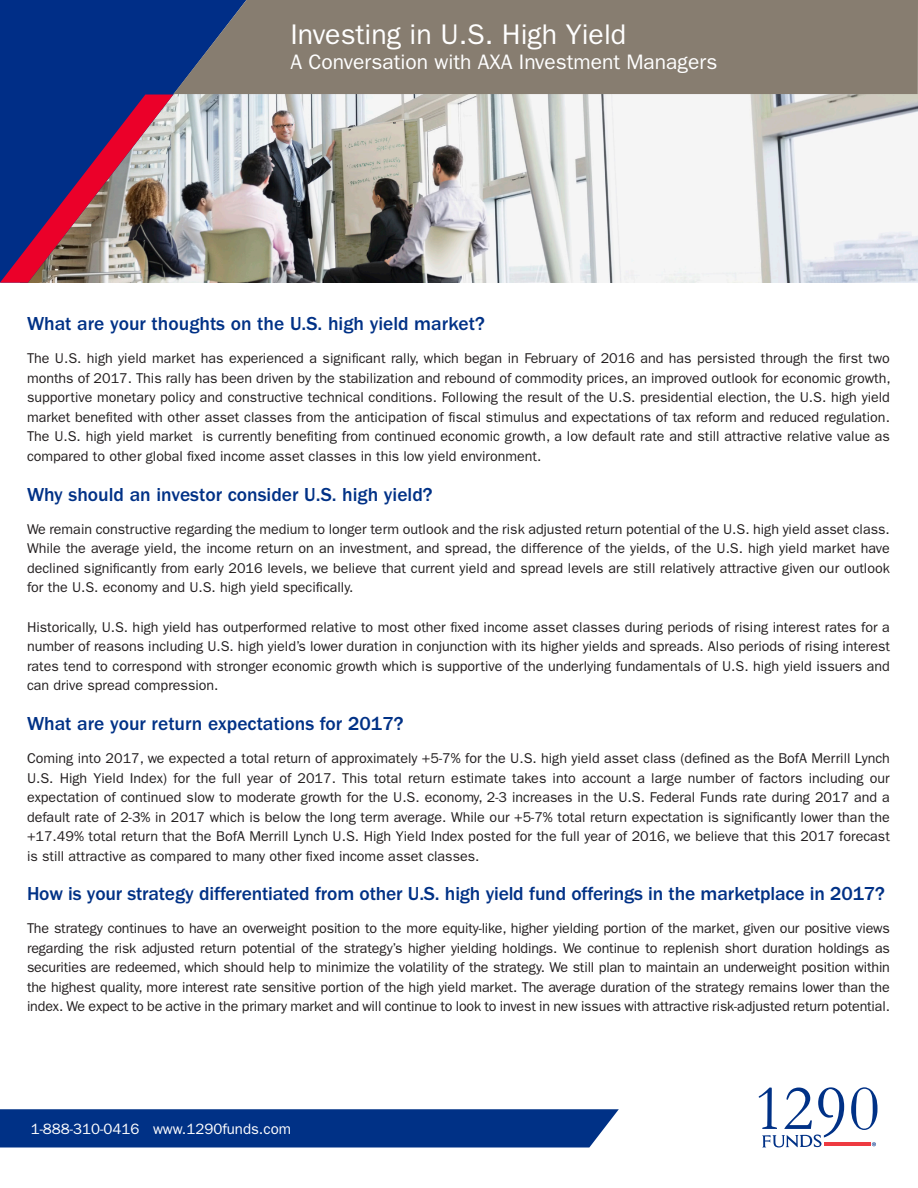
<style>
.page{position:relative;width:918px;height:1188px;background:#fff}
.page>*{position:absolute;margin:0;border:0;box-sizing:border-box;transform-origin:0 0}
.t1{font:28.5px "ITC Franklin Gothic Std";color:#fff}
.t2{font:21px "ITC Franklin Gothic Std";color:#fff}
.Table_-_Title_1{font:500 19.5px "ITC Franklin Gothic Std";color:#003186}
.t3{font:15px "ITC Franklin Gothic Std";color:#fff}
.Table_-_Title_1-2{font:14.25px/19.5px "ITC Franklin Gothic Std";color:#231f20;text-align:justify}
</style>
<div class="page">
<img style="left:246px;top:94px;width:672px;height:189px">
<svg style="left:0;top:0;width:246px;height:283px;background:#536d9c"></svg>
<svg style="left:0;top:1109px;width:619px;height:39px;background:#0a398b"></svg>
<svg style="left:851px;top:1087px;width:27px;height:43px"></svg>
<hr style="left:824px;top:1143px;width:47px;height:3px;background:#ee3a41">
<svg style="left:759px;top:1087px;width:85px;height:61px"></svg>
<svg style="left:872px;top:1142px;width:4px;height:4px"></svg>
<div style="left:173px;top:0;width:745px;height:94px;background:#877d70"></div>
<svg style="left:0;top:94px;width:173px;height:189px;background:#614c74"></svg>
<h1 class="t1" style="left:291px;top:18px;width:337px">Investing in U.S. High Yield</h1>
<h2 class="t2" style="left:291px;top:50px;width:428px">A Conversation with AXA Investment Managers</h2>
<p class="Table_-_Title_1" style="left:27px;top:313px;width:459px">What are your thoughts on the U.S. high yield market?</p>
<p class="Table_-_Title_1-2" style="left:27px;top:349px;width:865px">The U.S. high yield market has experienced a significant rally, which began in February of 2016 and has persisted through the first two months of 2017. This rally has been driven by the stabilization and rebound of commodity prices, an improved outlook for economic growth, supportive monetary policy and constructive technical conditions. Following the result of the U.S. presidential election, the U.S. high yield market benefited with other asset classes from the anticipation of fiscal stimulus and expectations of tax reform and reduced regulation.<br>The U.S. high yield market is currently benefiting from continued economic growth, a low default rate and still attractive relative value as compared to other global fixed income asset classes in this low yield environment.</p>
<p class="Table_-_Title_1" style="left:27px;top:483px;width:407px">Why should an investor consider U.S. high yield?</p>
<p class="Table_-_Title_1-2" style="left:27px;top:519px;width:864px">We remain constructive regarding the medium to longer term outlook and the risk adjusted return potential of the U.S. high yield asset class.<br>While the average yield, the income return on an investment, and spread, the difference of the yields, of the U.S. high yield market have declined significantly from early 2016 levels, we believe that current yield and spread levels are still relatively attractive given our outlook for the U.S. economy and U.S. high yield specifically.</p>
<p class="Table_-_Title_1-2" style="left:27px;top:617px;width:865px">Historically, U.S. high yield has outperformed relative to most other fixed income asset classes during periods of rising interest rates for a number of reasons including U.S. high yield’s lower duration in conjunction with its higher yields and spreads. Also periods of rising interest rates tend to correspond with stronger economic growth which is supportive of the underlying fundamentals of U.S. high yield issuers and can drive spread compression.</p>
<p class="Table_-_Title_1" style="left:27px;top:713px;width:378px">What are your return expectations for 2017?</p>
<p class="Table_-_Title_1-2" style="left:27px;top:749px;width:864px">Coming into 2017, we expected a total return of approximately +5-7% for the U.S. high yield asset class (defined as the BofA Merrill Lynch U.S. High Yield Index) for the full year of 2017. This total return estimate takes into account a large number of factors including our expectation of continued slow to moderate growth for the U.S. economy, 2-3 increases in the U.S. Federal Funds rate during 2017 and a default rate of 2-3% in 2017 which is below the long term average. While our +5-7% total return expectation is significantly lower than the +17.49% total return that the BofA Merrill Lynch U.S. High Yield Index posted for the full year of 2016, we believe that this 2017 forecast is still attractive as compared to many other fixed income asset classes.</p>
<p class="Table_-_Title_1" style="left:27px;top:883px;width:860px">How is your strategy differentiated from other U.S. high yield fund offerings in the marketplace in 2017?</p>
<p class="Table_-_Title_1-2" style="left:27px;top:919px;width:865px">The strategy continues to have an overweight position to the more equity-like, higher yielding portion of the market, given our positive views regarding the risk adjusted return potential of the strategy’s higher yielding holdings. We continue to replenish short duration holdings as securities are redeemed, which should help to minimize the volatility of the strategy. We still plan to maintain an underweight position within the highest quality, more interest rate sensitive portion of the high yield market. The average duration of the strategy remains lower than the index. We expect to be active in the primary market and will continue to look to invest in new issues with attractive risk-adjusted return potential.</p>
<p class="t3" style="left:31px;top:1120px;width:262px">1-888-310-0416 www.1290funds.com</p>
</div>
